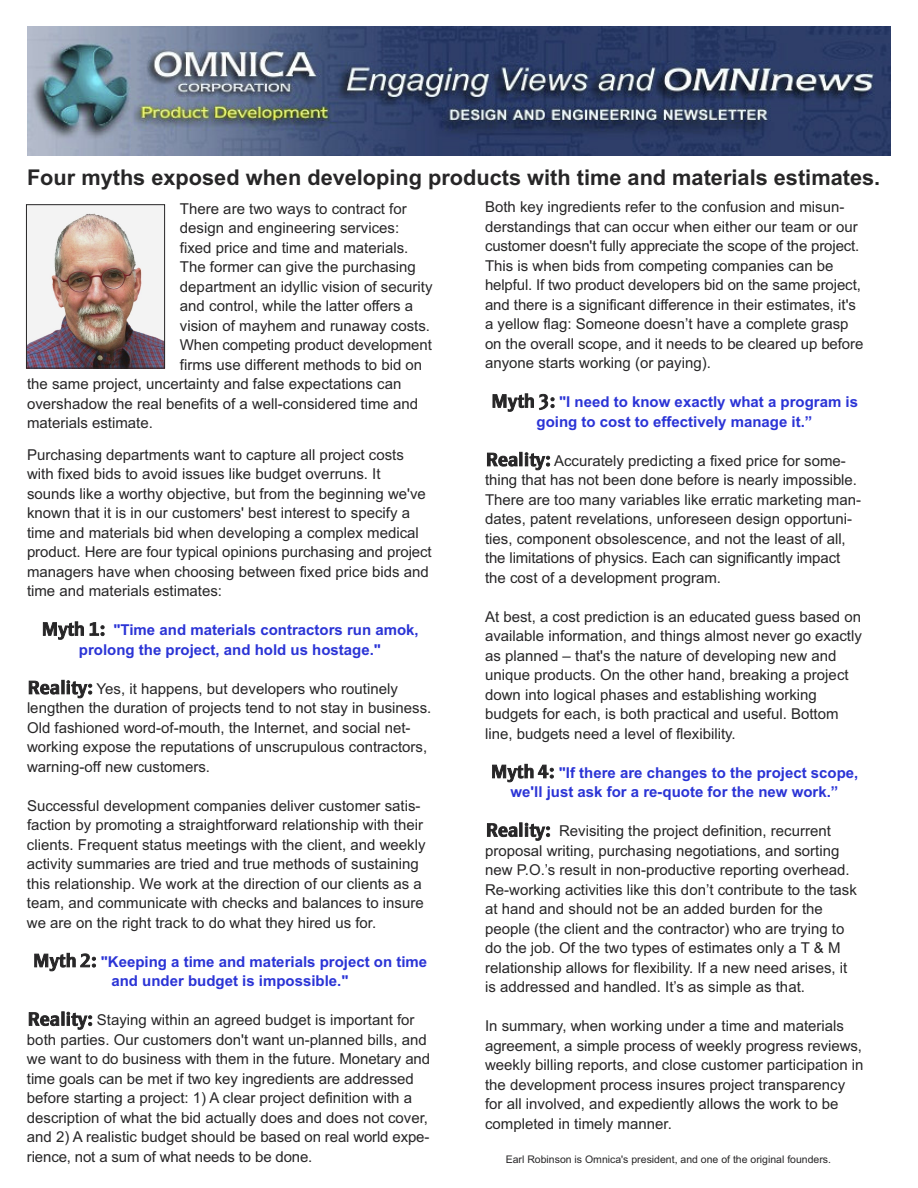
<style>
.page{position:relative;width:918px;height:1188px;background:#fff}
.page>*{position:absolute;margin:0;border:0;box-sizing:border-box;transform-origin:0 0}
.t1{font:700 21.75px "Arial";color:#272627}
.t2{font:15px/19.5px "Arial";color:#272627}
.t3{font:700 15px/19.5px "Arial";color:#2b34d6;text-align:center}
.t4{font:10.5px "Arial";color:#272627}
.s1{font-family:"Page Sans TF";font-weight:600;font-size:18px;color:#272627}
.s2{font-family:"Page Sans TF";font-weight:600;font-size:18px}
</style>
<div class="page">
<img style="left:27px;top:27px;width:864px;height:128px">
<img style="left:28px;top:206px;width:135px;height:160px">
<div style="left:26px;top:204px;width:139px;height:164px;border:1px solid #272627"></div>
<h1 class="t1" style="left:27px;top:164px;width:855px">Four myths exposed when developing products with time and materials estimates.</h1>
<p class="t2" style="left:180px;top:199px;width:228px">There are two ways to contract for</p>
<p class="t2" style="left:180px;top:219px;width:221px">design and engineering services:</p>
<p class="t2" style="left:180px;top:238px;width:230px">fixed price and time and materials.</p>
<p class="t2" style="left:180px;top:258px;width:237px">The former can give the purchasing</p>
<p class="t2" style="left:180px;top:277px;width:254px">department an idyllic vision of security</p>
<p class="t2" style="left:180px;top:297px;width:235px">and control, while the latter offers a</p>
<p class="t2" style="left:180px;top:316px;width:252px">vision of mayhem and runaway costs.</p>
<p class="t2" style="left:180px;top:336px;width:253px">When competing product development</p>
<p class="t2" style="left:180px;top:355px;width:244px">firms use different methods to bid on</p>
<p class="t2" style="left:27px;top:375px;width:376px">the same project, uncertainty and false expectations can</p>
<p class="t2" style="left:27px;top:394px;width:393px">overshadow the real benefits of a well-considered time and</p>
<p class="t2" style="left:27px;top:414px;width:127px">materials estimate.</p>
<p class="t2" style="left:27px;top:445px;width:406px">Purchasing departments want to capture all project costs with fixed bids to avoid issues like budget overruns. It sounds like a worthy objective, but from the beginning we've known that it is in our customers' best interest to specify a time and materials bid when developing a complex medical product. Here are four typical opinions purchasing and project managers have when choosing between fixed price bids and time and materials estimates:</p>
<p class="t3" style="left:42px;top:621px;width:379px"><span class="s1">Myth 1:</span> "Time and materials contractors run amok, prolong the project, and hold us hostage."</p>
<p class="t2" style="left:27px;top:679px;width:406px"><span class="s2">Reality:</span> Yes, it happens, but developers who routinely lengthen the duration of projects tend to not stay in business.<br>Old fashioned word-of-mouth, the Internet, and social net&shy;working expose the reputations of unscrupulous contractors, warning-off new customers.</p>
<p class="t2" style="left:27px;top:796px;width:400px">Successful development companies deliver customer satis&shy;faction by promoting a straightforward relationship with their clients. Frequent status meetings with the client, and weekly activity summaries are tried and true methods of sustaining this relationship. We work at the direction of our clients as a team, and communicate with checks and balances to insure we are on the right track to do what they hired us for.</p>
<p class="t3" style="left:33px;top:952px;width:396px"><span class="s1">Myth 2:</span> "Keeping a time and materials project on time and under budget is impossible."</p>
<p class="t2" style="left:27px;top:1011px;width:405px"><span class="s2">Reality:</span> Staying within an agreed budget is important for both parties. Our customers don't want un-planned bills, and we want to do business with them in the future. Monetary and time goals can be met if two key ingredients are addressed before starting a project: 1) A clear project definition with a description of what the bid actually does and does not cover, and 2) A realistic budget should be based on real world expe&shy;rience, not a sum of what needs to be done.</p>
<p class="t2" style="left:485px;top:198px;width:380px">Both key ingredients refer to the confusion and misun&shy;derstandings that can occur when either our team or our customer doesn't fully appreciate the scope of the project.<br>This is when bids from competing companies can be helpful. If two product developers bid on the same project, and there is a significant difference in their estimates, it's a yellow flag: Someone doesn’t have a complete grasp on the overall scope, and it needs to be cleared up before anyone starts working (or paying).</p>
<p class="t3" style="left:491px;top:393px;width:368px"><span class="s1">Myth 3:</span> "I need to know exactly what a program is going to cost to effectively manage it.”</p>
<p class="t2" style="left:485px;top:451px;width:377px"><span class="s2">Reality:</span> Accurately predicting a fixed price for some&shy;thing that has not been done before is nearly impossible.<br>There are too many variables like erratic marketing man&shy;dates, patent revelations, unforeseen design opportuni&shy;ties, component obsolescence, and not the least of all, the limitations of physics. Each can significantly impact the cost of a development program.</p>
<p class="t2" style="left:485px;top:607px;width:378px">At best, a cost prediction is an educated guess based on available information, and things almost never go exactly as planned – that's the nature of developing new and unique products. On the other hand, breaking a project down into logical phases and establishing working budgets for each, is both practical and useful. Bottom line, budgets need a level of flexibility.</p>
<p class="t3" style="left:491px;top:763px;width:369px"><span class="s1">Myth 4:</span> "If there are changes to the project scope, we'll just ask for a re-quote for the new work.”</p>
<p class="t2" style="left:485px;top:822px;width:373px"><span class="s2">Reality:</span> Revisiting the project definition, recurrent proposal writing, purchasing negotiations, and sorting new P.O.’s result in non-productive reporting overhead.<br>Re-working activities like this don’t contribute to the task at hand and should not be an added burden for the people (the client and the contractor) who are trying to do the job. Of the two types of estimates only a T &amp; M relationship allows for flexibility. If a new need arises, it is addressed and handled. It’s as simple as that.</p>
<p class="t2" style="left:485px;top:1017px;width:380px">In summary, when working under a time and materials agreement, a simple process of weekly progress reviews, weekly billing reports, and close customer participation in the development process insures project transparency for all involved, and expediently allows the work to be completed in timely manner.</p>
<p class="t4" style="left:506px;top:1153px;width:327px">Earl Robinson is Omnica's president, and one of the original founders.</p>
</div>
